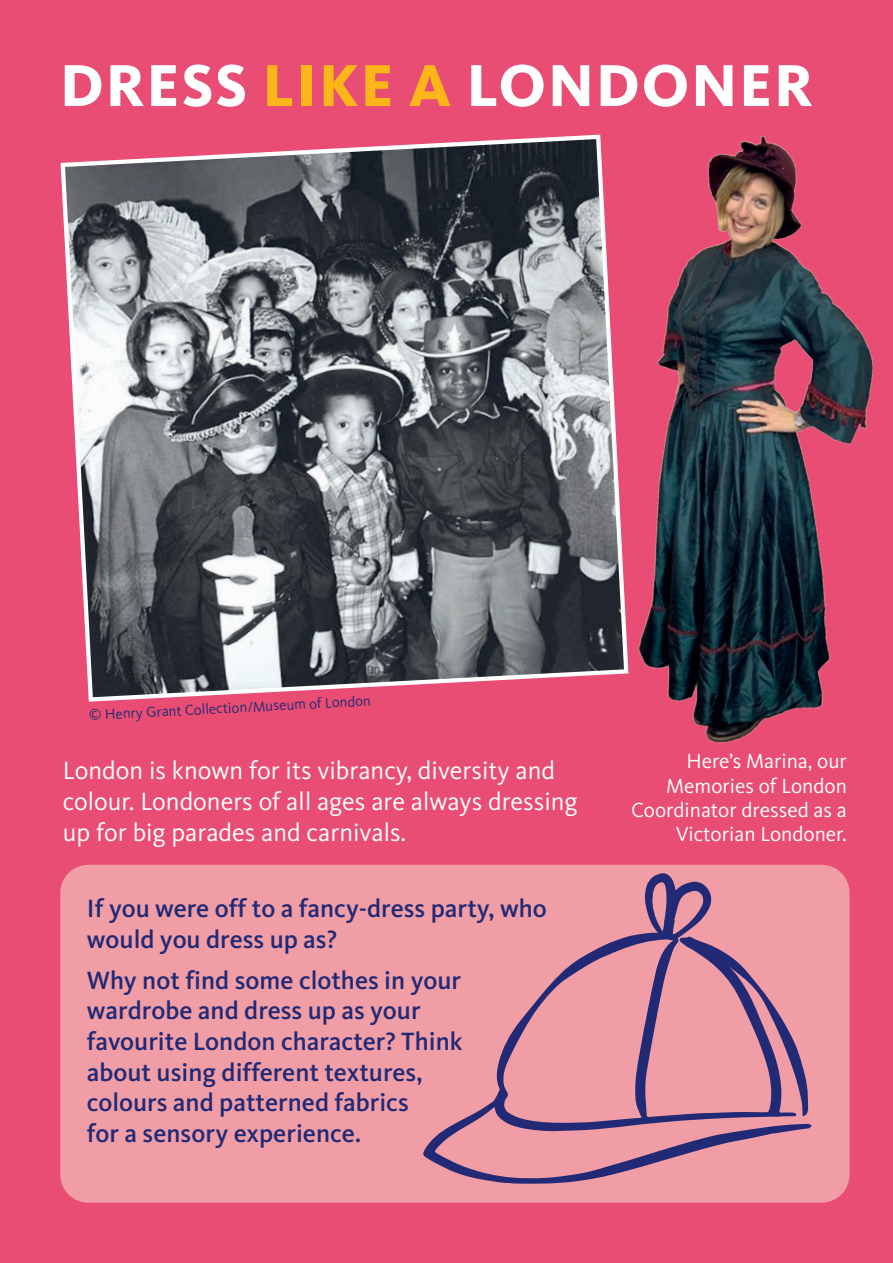
<style>
.page{position:relative;width:893px;height:1263px;background:#e94d73}
.page>*{position:absolute;margin:0;border:0;box-sizing:border-box;transform-origin:0 0}
.t1{font:800 61.35px "Kievit";letter-spacing:.03em;color:#fff}
.t2{font:500 25.95px/30.8px "Kievit";color:#222a75}
.t3{font:25.95px/30.8px "Kievit";color:#fff}
.t4{font:21.15px/24.3px "Kievit";color:#fff;text-align:right}
.t5{font:14.85px "Kievit";color:#222a75}
.s1{color:#fcb619}
</style>
<div class="page">
<svg style="left:60px;top:134px;width:569px;height:568px;background:#7b7077"></svg>
<img style="left:638px;top:135px;width:236px;height:608px">
<div style="left:60px;top:865px;width:789px;height:338px;background:#f19da6;border:5px solid #f19da6;border-radius:25px"></div>
<svg style="left:421px;top:873px;width:393px;height:330px"></svg>
<h1 class="t1" style="left:60px;top:49px;width:754px">DRESS <span class="s1">LIKE A</span> LONDONER</h1>
<p class="t5" style="left:88px;top:707px;width:284px;rotate:-3deg">© Henry Grant Collection/Museum of London</p>
<p class="t3" style="left:63px;top:756px;width:516px">London is known for its vibrancy, diversity and colour. Londoners of all ages are always dressing up for big parades and carnivals.</p>
<p class="t2" style="left:87px;top:893px;width:461px">If you were off to a fancy-dress party, who would you dress up as?</p>
<p class="t2" style="left:87px;top:965px;width:377px">Why not find some clothes in your wardrobe and dress up as your favourite London character? Think about using different textures, colours and patterned fabrics<br>for a sensory experience.</p>
<p class="t4" style="left:631px;top:749px;width:217px">Here’s Marina, our<br>Memories of London<br>Coordinator dressed as a<br>Victorian Londoner.</p>
</div>
